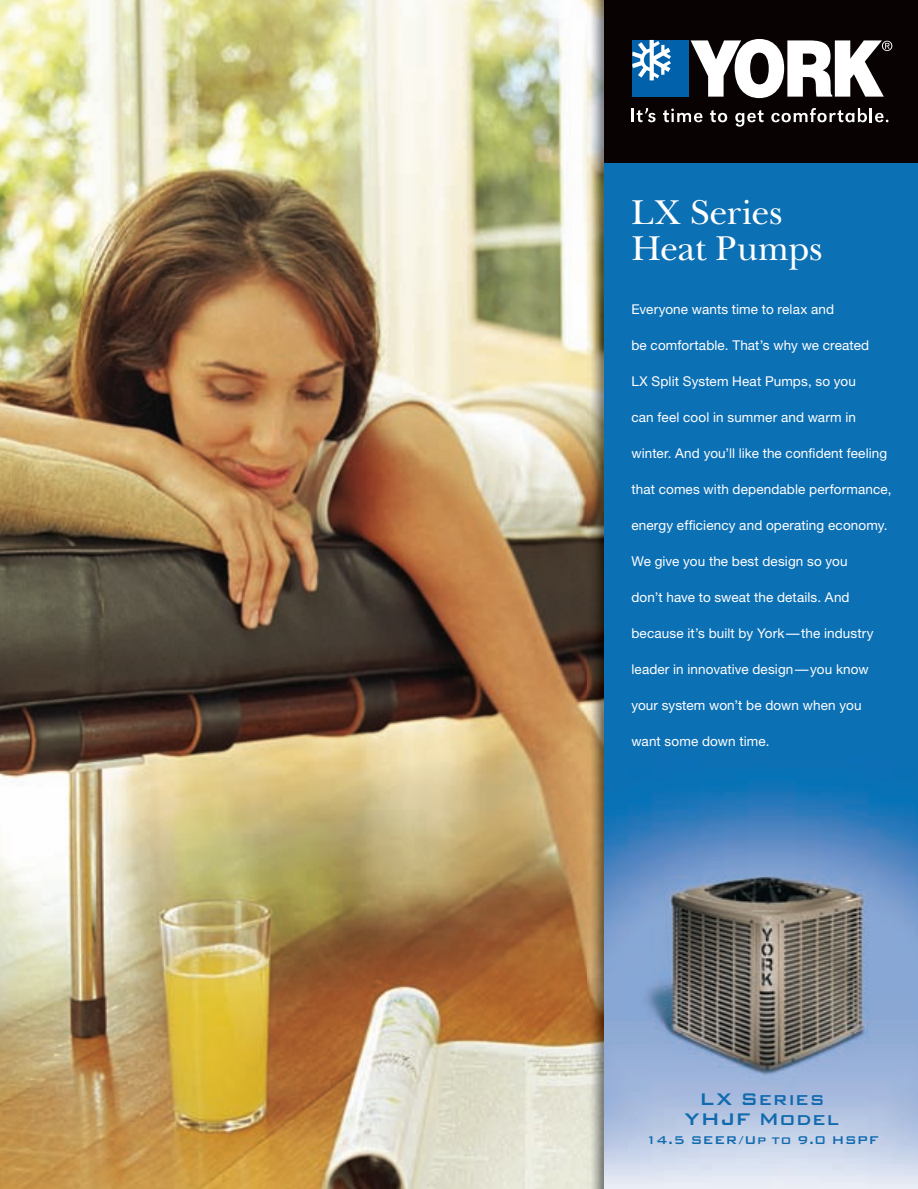
<style>
.page{position:relative;width:918px;height:1189px;background:#fff}
.page>*{position:absolute;margin:0;border:0;box-sizing:border-box;transform-origin:0 0}
.t1{font:36px/36px "New Baskerville";color:#fff}
.t2{font:22.5px "Bank Gothic BT Medium SC850";color:#126aae}
.t3{font:19.2px "Bank Gothic BT Medium SC850";color:#126aae}
.t4{font:15px "Bank Gothic BT Medium SC850";color:#126aae}
.t5{font:13.5px "Helvetica Neue";letter-spacing:.01em;color:#fff}
.s1{font-size:22.5px}
.s2{font-size:19.2px}
.s3{font-size:12.75px}
</style>
<div class="page">
<img style="left:0;top:0;width:604px;height:1189px">
<img style="left:604px;top:163px;width:314px;height:1026px">
<div style="left:604px;top:0;width:314px;height:163px;background:#080302"></div>
<div style="left:632px;top:40px;width:56px;height:56px;background:#0161aa"></div>
<svg style="left:632px;top:40px;width:39px;height:40px"></svg>
<svg style="left:631px;top:108px;width:24px;height:14px"></svg>
<svg style="left:663px;top:109px;width:39px;height:13px"></svg>
<svg style="left:710px;top:110px;width:17px;height:12px"></svg>
<svg style="left:735px;top:110px;width:28px;height:17px"></svg>
<svg style="left:771px;top:108px;width:117px;height:14px"></svg>
<svg style="left:690px;top:39px;width:202px;height:59px"></svg>
<h1 class="t1" style="left:631px;top:194px;width:192px">LX Series<br>Heat Pumps</h1>
<p class="t5" style="left:631px;top:301px;width:204px">Everyone wants time to relax and</p>
<p class="t5" style="left:631px;top:337px;width:239px">be comfortable. That’s why we created</p>
<p class="t5" style="left:631px;top:373px;width:226px">LX Split System Heat Pumps, so you</p>
<p class="t5" style="left:631px;top:409px;width:226px">can feel cool in summer and warm in</p>
<p class="t5" style="left:631px;top:445px;width:257px">winter. And you’ll like the confident feeling</p>
<p class="t5" style="left:631px;top:481px;width:262px">that comes with dependable performance,</p>
<p class="t5" style="left:631px;top:517px;width:258px">energy efficiency and operating economy.</p>
<p class="t5" style="left:631px;top:553px;width:218px">We give you the best design so you</p>
<p class="t5" style="left:631px;top:589px;width:220px">don’t have to sweat the details. And</p>
<p class="t5" style="left:631px;top:625px;width:244px">because it’s built by York — the industry</p>
<p class="t5" style="left:631px;top:661px;width:239px">leader in innovative design — you know</p>
<p class="t5" style="left:631px;top:697px;width:232px">your system won’t be down when you</p>
<p class="t5" style="left:631px;top:733px;width:139px">want some down time.</p>
<h3 class="t3" style="left:699px;top:1090px;width:127px"><span class="s1">LX S</span>ERIES</h3>
<h2 class="t2" style="left:684px;top:1107px;width:156px">YHJF M<span class="s2">ODEL</span></h2>
<p class="t4" style="left:645px;top:1132px;width:234px">14.5 SEER/U<span class="s3">P TO</span> 9.0 HSPF</p>
</div>
